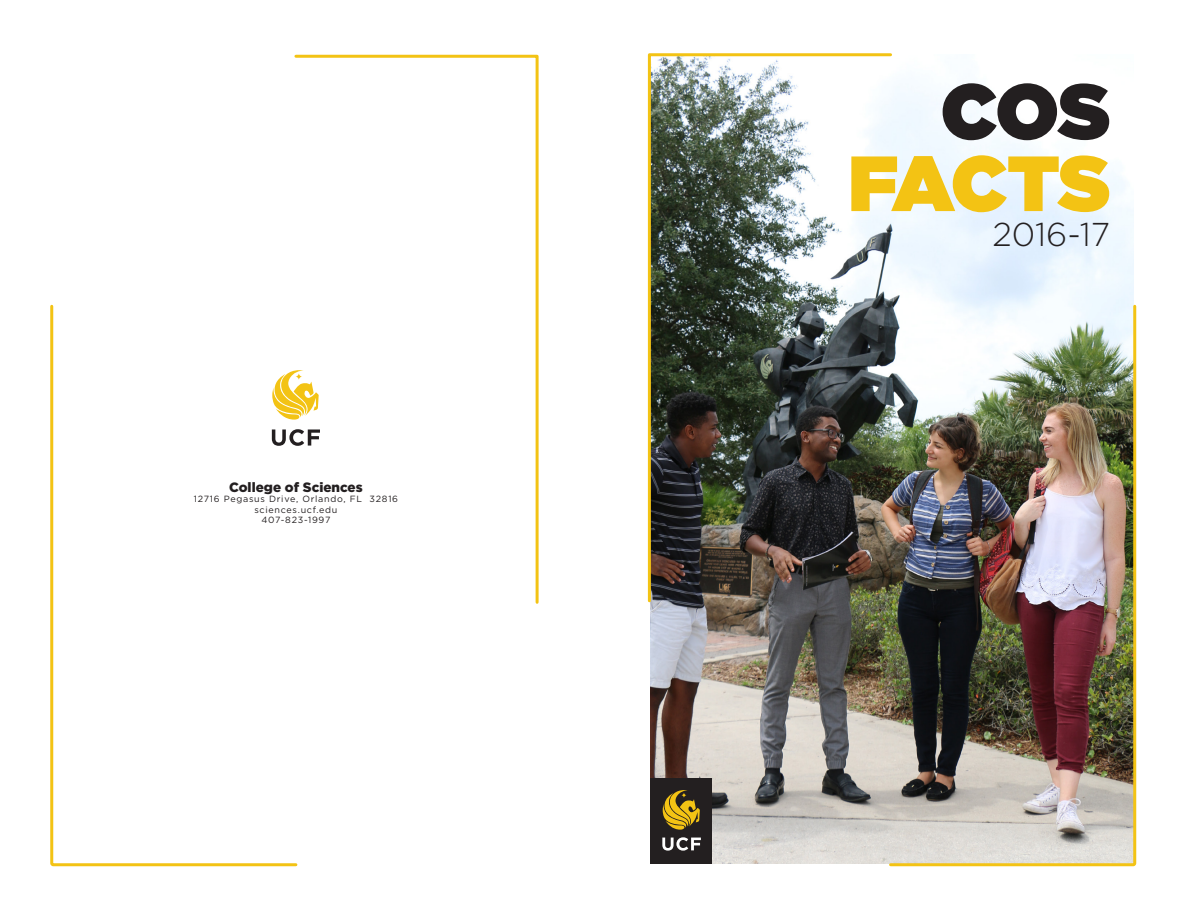
<style>
.page{position:relative;width:1188px;height:918px;background:#fff}
.page>*{position:absolute;margin:0;border:0;box-sizing:border-box;transform-origin:0 0}
.t1{font:900 78px "Gotham";letter-spacing:-.03em;color:#f3c314}
.t2{font:900 78px "Gotham";color:#231f20}
.t3{font:300 33px "Gotham";color:#231f20}
.t4{font:900 13.5px "Gotham";color:#231f20}
.t5{font:9px "Gotham";letter-spacing:.08em;color:#231f20}
</style>
<div class="page">
<img style="left:651px;top:84px;width:482px;height:779px">
<div style="left:651px;top:779px;width:61px;height:85px;background:#231f20"></div>
<svg style="left:662px;top:837px;width:39px;height:14px"></svg>
<svg style="left:663px;top:790px;width:37px;height:40px"></svg>
<svg style="left:294px;top:54px;width:245px;height:550px"></svg>
<svg style="left:50px;top:303px;width:249px;height:564px"></svg>
<img style="left:647px;top:53px;width:247px;height:551px">
<img style="left:888px;top:303px;width:249px;height:564px">
<p class="t4" style="left:229px;top:478px;width:135px">College of Sciences</p>
<p class="t5" style="left:194px;top:494px;width:206px">12716 Pegasus Drive, Orlando, FL 32816</p>
<p class="t5" style="left:254px;top:504px;width:85px">sciences.ucf.edu</p>
<p class="t5" style="left:261px;top:515px;width:70px">407-823-1997</p>
<p class="t2" style="left:941px;top:56px;width:171px">COS</p>
<p class="t1" style="left:848px;top:128px;width:264px">FACTS</p>
<p class="t3" style="left:992px;top:213px;width:119px">2016-17</p>
</div>
